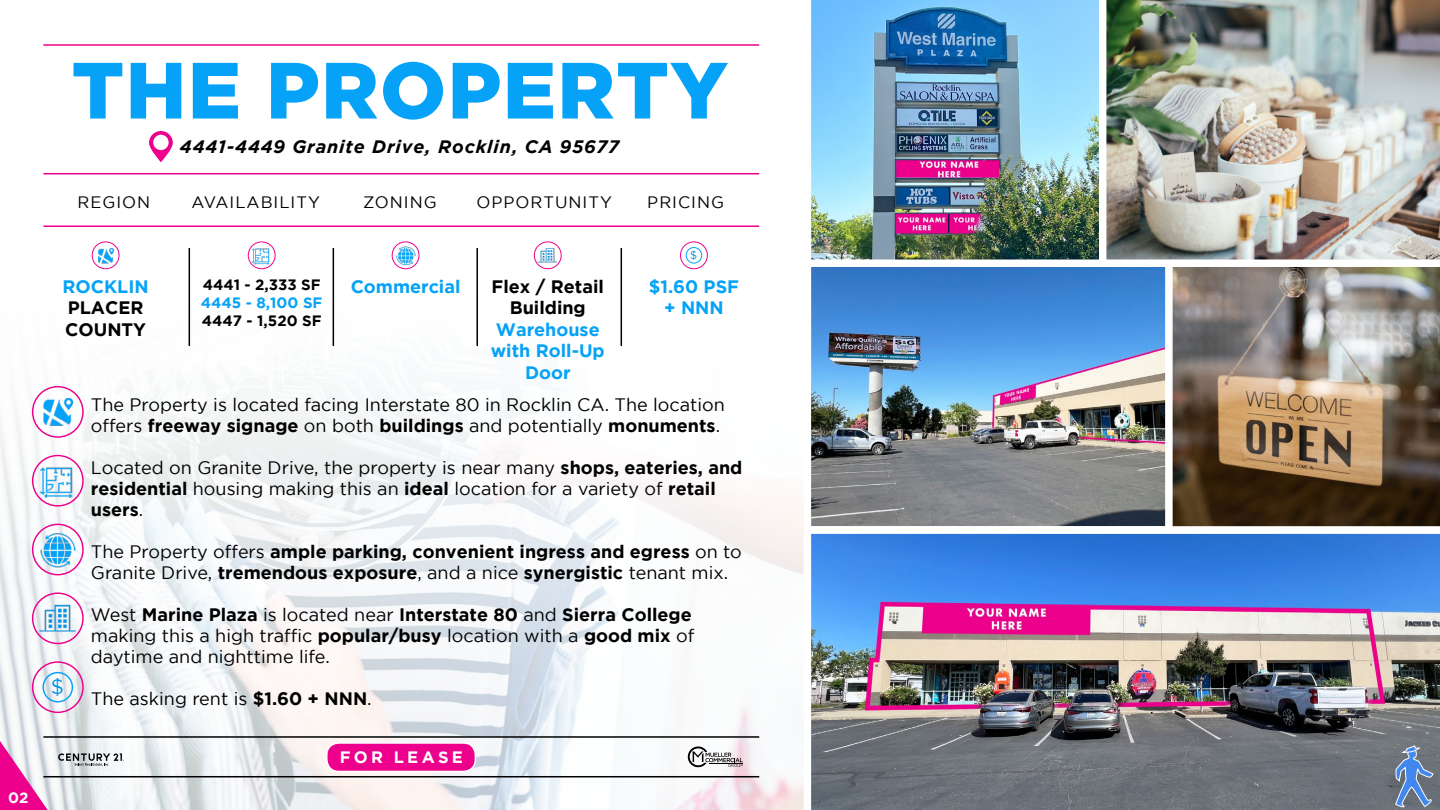
<style>
.page{position:relative;width:1440px;height:810px;background:#fff}
.page>*{position:absolute;margin:0;border:0;box-sizing:border-box;transform-origin:0 0}
.t1{font:900 79.5px "Gotham";letter-spacing:.02em;color:#05a2f7}
.t2{font:20.85px "Gotham";color:#0094e5}
.t3{font:18px/21px "Gotham";color:#000}
.t4{font:700 18px/21.6px "Gotham";color:#000}
.t5{font:700 18px/21.6px "Gotham";color:#05a2f7;text-align:center}
.t6{font:italic 700 18px "Gotham";letter-spacing:.05em;color:#000}
.t7{font:16.5px "Gotham";letter-spacing:.06em;color:#000}
.t8{font:700 16.5px "Gotham";letter-spacing:.2em;color:#fff}
.t9{font:700 15px "Gotham";color:#000}
.t10{font:700 15px "Gotham";color:#05a2f7}
.t11{font:700 15px "Gotham";color:#fff}
.t12{font:11.1px "Gotham";color:#0094e5}
.s1{font-weight:700}
.s2{font-weight:400}
</style>
<div class="page">
<img style="left:0;top:269px;width:803px;height:541px">
<hr style="left:43px;top:44px;width:716px;height:2px;background:#ec008c">
<hr style="left:43px;top:173px;width:716px;height:1px;background:#ec008c">
<hr style="left:43px;top:225px;width:716px;height:2px;background:#ec008c">
<hr style="left:43px;top:736px;width:716px;height:2px;background:#000">
<hr style="left:43px;top:776px;width:716px;height:1px;background:#000">
<svg style="left:58px;top:753px;width:66px;height:13px"></svg>
<hr style="left:188px;top:248px;width:2px;height:98px;background:#000">
<hr style="left:332px;top:248px;width:2px;height:98px;background:#000">
<hr style="left:476px;top:248px;width:2px;height:98px;background:#000">
<hr style="left:620px;top:248px;width:2px;height:98px;background:#000">
<img style="left:811px;top:534px;width:628px;height:276px">
<img style="left:1106px;top:0;width:333px;height:260px">
<img style="left:811px;top:267px;width:354px;height:259px">
<img style="left:811px;top:0;width:287px;height:260px">
<img style="left:1172px;top:267px;width:267px;height:259px">
<svg style="left:0;top:741px;width:48px;height:69px"></svg>
<div style="left:327px;top:743px;width:148px;height:28px;background:#ec008c;border-radius:12px"></div>
<div style="left:326px;top:742px;width:150px;height:30px;border:2px solid #fff;border-radius:12px"></div>
<svg style="left:149px;top:131px;width:24px;height:31px"></svg>
<div style="left:153px;top:135px;width:16px;height:15px;background:#fff;border-radius:50%"></div>
<img style="left:40px;top:396px;width:37px;height:35px">
<div style="left:32px;top:386px;width:52px;height:52px;border:1px solid #ec008c;border-radius:50%"></div>
<img style="left:96px;top:247px;width:20px;height:18px">
<div style="left:92px;top:242px;width:27px;height:27px;border:1px solid #ec008c;border-radius:50%"></div>
<img style="left:38px;top:466px;width:37px;height:35px">
<div style="left:32px;top:455px;width:52px;height:52px;border:1px solid #ec008c;border-radius:50%"></div>
<img style="left:251px;top:248px;width:20px;height:18px">
<div style="left:248px;top:242px;width:27px;height:27px;border:1px solid #ec008c;border-radius:50%"></div>
<img style="left:38px;top:532px;width:40px;height:36px">
<div style="left:32px;top:524px;width:52px;height:51px;border:1px solid #ec008c;border-radius:50%"></div>
<img style="left:395px;top:246px;width:21px;height:19px">
<div style="left:392px;top:242px;width:27px;height:27px;border:1px solid #ec008c;border-radius:50%"></div>
<img style="left:38px;top:602px;width:39px;height:33px">
<div style="left:32px;top:592px;width:52px;height:52px;border:1px solid #ec008c;border-radius:50%"></div>
<img style="left:537px;top:246px;width:21px;height:18px">
<div style="left:534px;top:242px;width:27px;height:27px;border:1px solid #ec008c;border-radius:50%"></div>
<div style="left:42px;top:672px;width:31px;height:31px;border:1px solid #05a2f7;border-radius:50%"></div>
<div style="left:32px;top:661px;width:52px;height:52px;border:1px solid #ec008c;border-radius:50%"></div>
<div style="left:685px;top:247px;width:17px;height:16px;border:1px solid #05a2f7;border-radius:50%"></div>
<div style="left:680px;top:242px;width:27px;height:27px;border:1px solid #ec008c;border-radius:50%"></div>
<svg style="left:1394px;top:745px;width:39px;height:64px;background:#6e87aa"></svg>
<svg style="left:687px;top:747px;width:56px;height:20px"></svg>
<p class="t11" style="left:8px;top:789px;width:22px">02</p>
<h1 class="t1" style="left:72px;top:44px;width:657px">THE PROPERTY</h1>
<p class="t6" style="left:180px;top:136px;width:441px">4441-4449 Granite Drive, Rocklin, CA 95677</p>
<p class="t7" style="left:77px;top:193px;width:74px">REGION</p>
<p class="t7" style="left:191px;top:193px;width:130px">AVAILABILITY</p>
<p class="t7" style="left:363px;top:193px;width:75px">ZONING</p>
<p class="t7" style="left:476px;top:193px;width:137px">OPPORTUNITY</p>
<p class="t7" style="left:647px;top:193px;width:78px">PRICING</p>
<p class="t5" style="left:63px;top:275px;width:88px">ROCKLIN</p>
<p class="t4" style="left:65px;top:297px;width:82px">PLACER<br>COUNTY</p>
<p class="t9" style="left:203px;top:276px;width:119px">4441 - 2,333 SF</p>
<p class="t10" style="left:201px;top:294px;width:123px">4445 - 8,100 SF</p>
<p class="t9" style="left:202px;top:312px;width:121px">4447 - 1,520 SF</p>
<p class="t5" style="left:351px;top:275px;width:111px">Commercial</p>
<p class="t4" style="left:491px;top:275px;width:114px;text-align:center">Flex / Retail<br>Building</p>
<p class="t5" style="left:491px;top:318px;width:115px">Warehouse with Roll-Up<br>Door</p>
<p class="t12" style="left:690px;top:249px;width:9px">$</p>
<p class="t5" style="left:648px;top:275px;width:92px">$1.60 PSF + NNN</p>
<p class="t2" style="left:51px;top:675px;width:15px">$</p>
<p class="t3" style="left:91px;top:394px;width:635px">The Property is located facing Interstate 80 in Rocklin CA. The location offers <span class="s1">freeway signage</span> on both <span class="s1">buildings</span> and potentially <span class="s1">monuments</span>.</p>
<p class="t3" style="left:91px;top:457px;width:653px">Located on Granite Drive, the property is near many <span class="s1">shops, eateries, and residential</span> housing making this an <span class="s1">ideal</span> location for a variety of <span class="s1">retail users</span>.</p>
<p class="t4" style="left:91px;top:541px;width:652px;line-height:21px"><span class="s2">The Property offers</span> ample parking, convenient ingress and egress <span class="s2">on to<br>Granite Drive,</span> tremendous exposure<span class="s2">, and a nice</span> synergistic <span class="s2">tenant mix.</span></p>
<p class="t3" style="left:91px;top:604px;width:605px">West <span class="s1">Marine Plaza</span> is located near <span class="s1">Interstate 80</span> and <span class="s1">Sierra College </span>making this a high traffic <span class="s1">popular/busy</span> location with a <span class="s1">good mix</span> of daytime and nighttime life.</p>
<p class="t3" style="left:91px;top:688px;width:282px">The asking rent is <span class="s1">$1.60 + NNN</span>.</p>
<p class="t8" style="left:340px;top:747px;width:125px">FOR LEASE</p>
</div>
